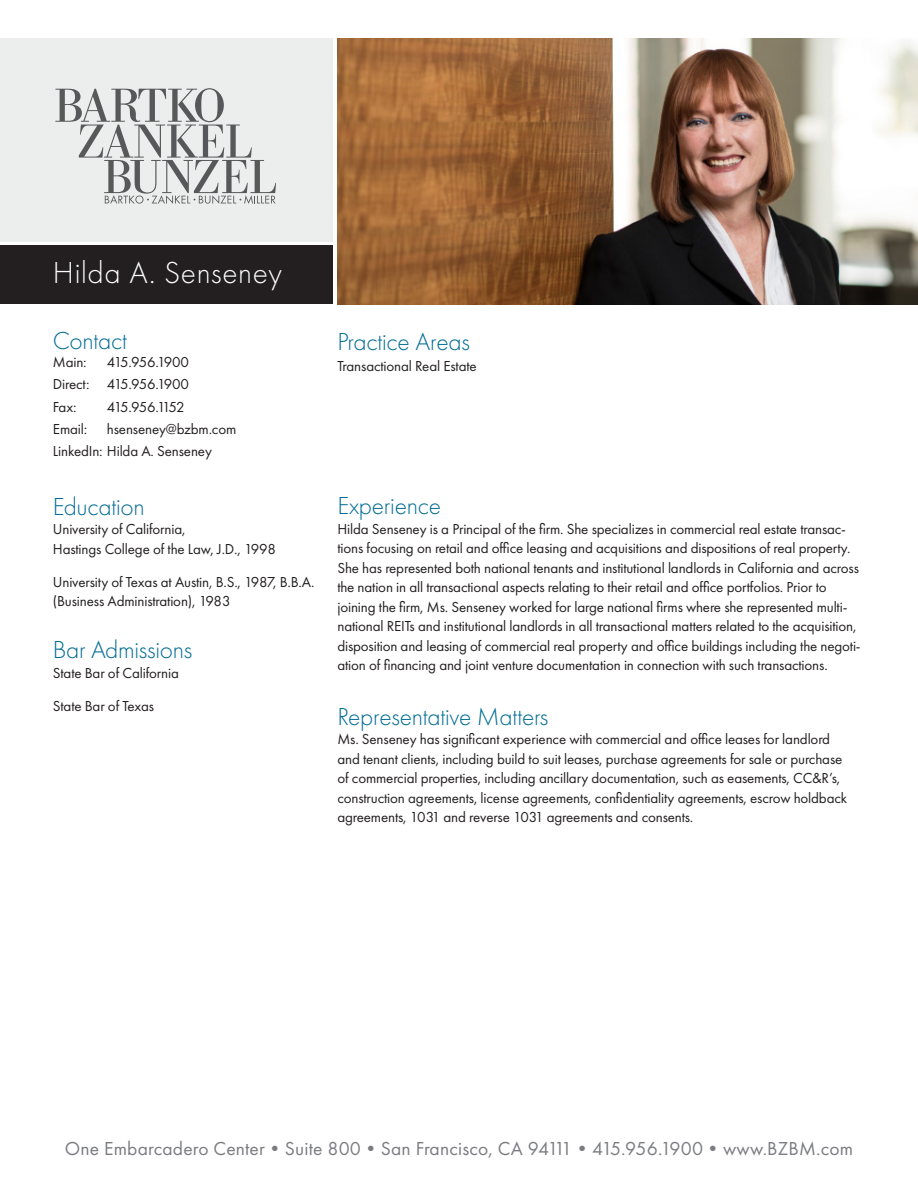
<style>
.page{position:relative;width:918px;height:1188px;background:#fff}
.page>*{position:absolute;margin:0;border:0;box-sizing:border-box;transform-origin:0 0}
.t1{font:300 31.5px "Futura PT";letter-spacing:.02em;color:#fff}
.t2{font:300 25.5px "Futura PT";letter-spacing:-.01em;color:#006c95}
.t3{font:19.5px "Futura PT";letter-spacing:.01em;color:#7b7c81}
.t4{font:15px/19.5px "Futura PT";letter-spacing:-.01em;color:#231f20}
.t5{font:15px "Futura PT";letter-spacing:-.05em;color:#231f20}
.t6{font:15px "Futura PT";letter-spacing:-.11em;color:#231f20}
</style>
<div class="page">
<div style="left:0;top:246px;width:333px;height:58px;background:#231f20"></div>
<div style="left:0;top:38px;width:333px;height:203px;background:#eceded"></div>
<svg style="left:55px;top:88px;width:221px;height:116px"></svg>
<img style="left:338px;top:38px;width:580px;height:266px">
<p class="t1" style="left:53px;top:255px;width:230px">Hilda A. Senseney</p>
<p class="t2" style="left:53px;top:326px;width:76px">Contact</p>
<p class="t4" style="left:53px;top:352px;width:35px">Main:</p>
<p class="t5" style="left:107px;top:353px;width:84px">415.956.1900</p>
<p class="t4" style="left:53px;top:375px;width:138px">Direct: 415.956.1900</p>
<p class="t4" style="left:53px;top:397px;width:25px">Fax:</p>
<p class="t6" style="left:107px;top:398px;width:79px">415.956.1152</p>
<p class="t4" style="left:53px;top:419px;width:36px">Email:</p>
<p class="t4" style="left:107px;top:419px;width:131px">hsenseney@bzbm.com</p>
<p class="t4" style="left:53px;top:442px;width:160px">LinkedIn: Hilda A. Senseney</p>
<p class="t2" style="left:53px;top:492px;width:93px">Education</p>
<p class="t4" style="left:53px;top:520px;width:225px">University of California,<br>Hastings College of the Law, J.D., 1998</p>
<p class="t4" style="left:53px;top:572px;width:263px">University of Texas at Austin, B.S., 1987, B.B.A. (Business Administration), 1983</p>
<p class="t2" style="left:53px;top:635px;width:141px">Bar Admissions</p>
<p class="t4" style="left:53px;top:663px;width:127px">State Bar of California</p>
<p class="t4" style="left:53px;top:696px;width:103px">State Bar of Texas</p>
<p class="t2" style="left:337px;top:327px;width:134px">Practice Areas</p>
<p class="t4" style="left:337px;top:356px;width:141px">Transactional Real Estate</p>
<p class="t2" style="left:337px;top:491px;width:105px">Experience</p>
<p class="t4" style="left:337px;top:519px;width:525px">Hilda Senseney is a Principal of the firm. She specializes in commercial real estate transac&shy;tions focusing on retail and office leasing and acquisitions and dispositions of real property.<br>She has represented both national tenants and institutional landlords in California and across the nation in all transactional aspects relating to their retail and office portfolios. Prior to joining the firm, Ms. Senseney worked for large national firms where she represented multi&shy;national REITs and institutional landlords in all transactional matters related to the acquisition, disposition and leasing of commercial real property and office buildings including the negoti&shy;ation of financing and joint venture documentation in connection with such transactions.</p>
<p class="t2" style="left:337px;top:702px;width:213px">Representative Matters</p>
<p class="t4" style="left:337px;top:730px;width:511px">Ms. Senseney has significant experience with commercial and office leases for landlord and tenant clients, including build to suit leases, purchase agreements for sale or purchase of commercial properties, including ancillary documentation, such as easements, CC&amp;R’s, construction agreements, license agreements, confidentiality agreements, escrow holdback agreements, 1031 and reverse 1031 agreements and consents.</p>
<h3 class="t3" style="left:65px;top:1137px;width:790px">One Embarcadero Center•Suite 800•San Francisco, CA 94111•415.956.1900•www.BZBM.com</h3>
</div>
